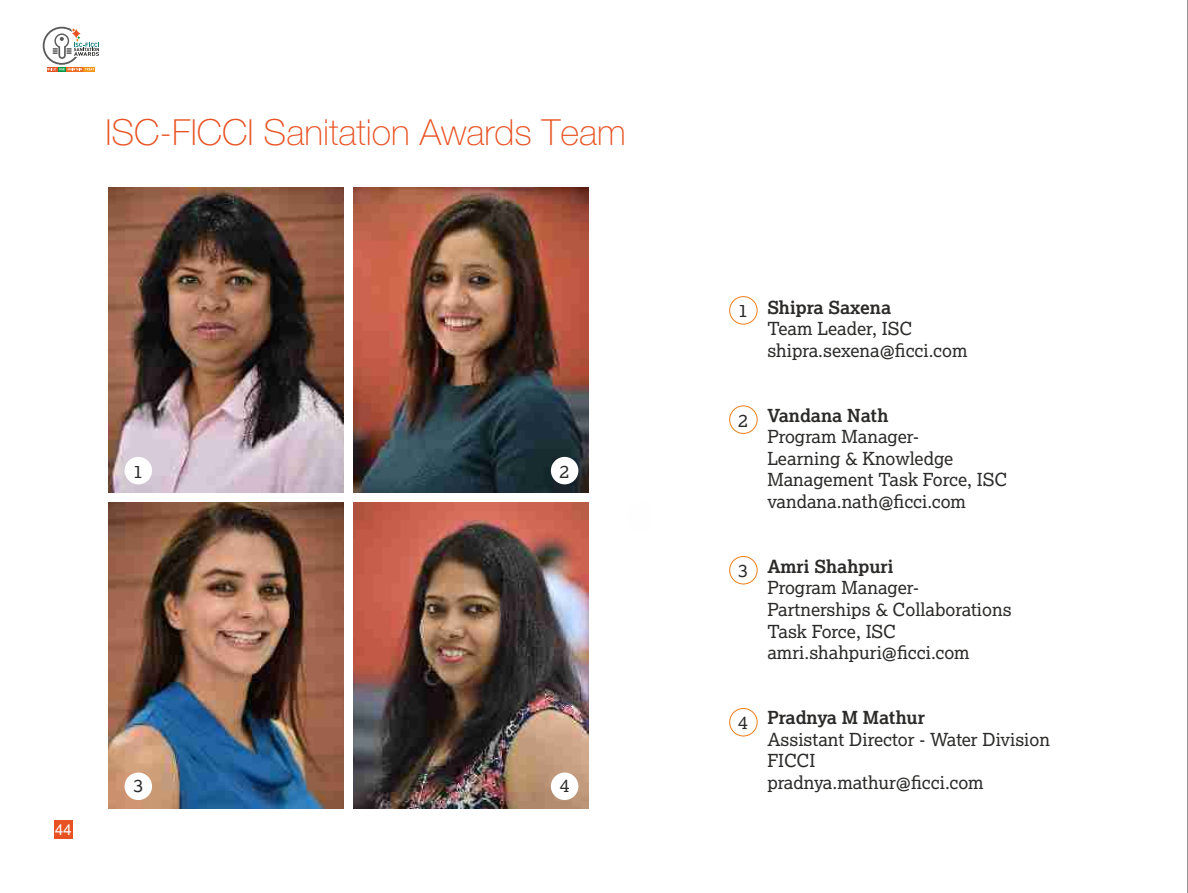
<style>
.page{position:relative;width:1188px;height:893px;background:#fff}
.page>*{position:absolute;margin:0;border:0;box-sizing:border-box;transform-origin:0 0}
.t1{font:100 36px "Helvetica Neue CE";color:#e85222}
.t2{font:18px/21.6px "Lexia";color:#2b2a29}
.t3{font:700 18px "Lexia";color:#2b2a29}
.t4{font:15px "Arial";color:#fefefe}
</style>
<div class="page">
<svg style="left:1187px;top:0;width:1px;height:893px"></svg>
<img style="left:109px;top:502px;width:235px;height:306px">
<img style="left:354px;top:502px;width:235px;height:306px">
<img style="left:109px;top:187px;width:235px;height:306px">
<img style="left:354px;top:187px;width:235px;height:306px">
<svg style="left:43px;top:27px;width:56px;height:44px"></svg>
<div style="left:125px;top:457px;width:27px;height:27px;background:#fefefe;border-radius:50%"></div>
<div style="left:551px;top:457px;width:27px;height:27px;background:#fefefe;border-radius:50%"></div>
<div style="left:551px;top:772px;width:27px;height:28px;background:#fefefe;border-radius:50%"></div>
<div style="left:125px;top:772px;width:27px;height:28px;background:#fefefe;border-radius:50%"></div>
<div style="left:729px;top:296px;width:29px;height:28px;border:1px solid #ef7f1a;border-radius:50%"></div>
<div style="left:729px;top:405px;width:29px;height:29px;border:1px solid #ef7f1a;border-radius:50%"></div>
<div style="left:729px;top:556px;width:29px;height:28px;border:1px solid #ef7f1a;border-radius:50%"></div>
<div style="left:729px;top:708px;width:29px;height:28px;border:1px solid #ef7f1a;border-radius:50%"></div>
<div style="left:54px;top:821px;width:18px;height:18px;background:#e85222"></div>
<h1 class="t1" style="left:105px;top:120px;width:522px">ISC-FICCI Sanitation Awards Team</h1>
<p class="t2" style="left:133px;top:462px;width:11px">1</p>
<p class="t2" style="left:559px;top:462px;width:11px">2</p>
<p class="t4" style="left:55px;top:824px;width:18px">44</p>
<p class="t2" style="left:134px;top:776px;width:11px">3</p>
<p class="t2" style="left:560px;top:776px;width:11px">4</p>
<p class="t2" style="left:738px;top:301px;width:11px">1</p>
<p class="t2" style="left:738px;top:411px;width:11px">2</p>
<p class="t2" style="left:738px;top:561px;width:11px">3</p>
<p class="t2" style="left:738px;top:713px;width:11px">4</p>
<p class="t3" style="left:767px;top:300px;width:125px">Shipra Saxena</p>
<p class="t2" style="left:767px;top:319px;width:202px">Team Leader, ISC shipra.sexena@ficci.com</p>
<p class="t3" style="left:767px;top:408px;width:123px">Vandana Nath</p>
<p class="t2" style="left:767px;top:427px;width:241px">Program Manager-<br>Learning &amp; Knowledge<br>Management Task Force, ISC vandana.nath@ficci.com</p>
<p class="t3" style="left:767px;top:559px;width:128px">Amri Shahpuri</p>
<p class="t2" style="left:767px;top:578px;width:246px">Program Manager-<br>Partnerships &amp; Collaborations<br>Task Force, ISC amri.shahpuri@ficci.com</p>
<p class="t3" style="left:767px;top:710px;width:159px">Pradnya M Mathur</p>
<p class="t2" style="left:767px;top:729px;width:284px">Assistant Director - Water Division<br>FICCI<br>pradnya.mathur@ficci.com</p>
</div>
